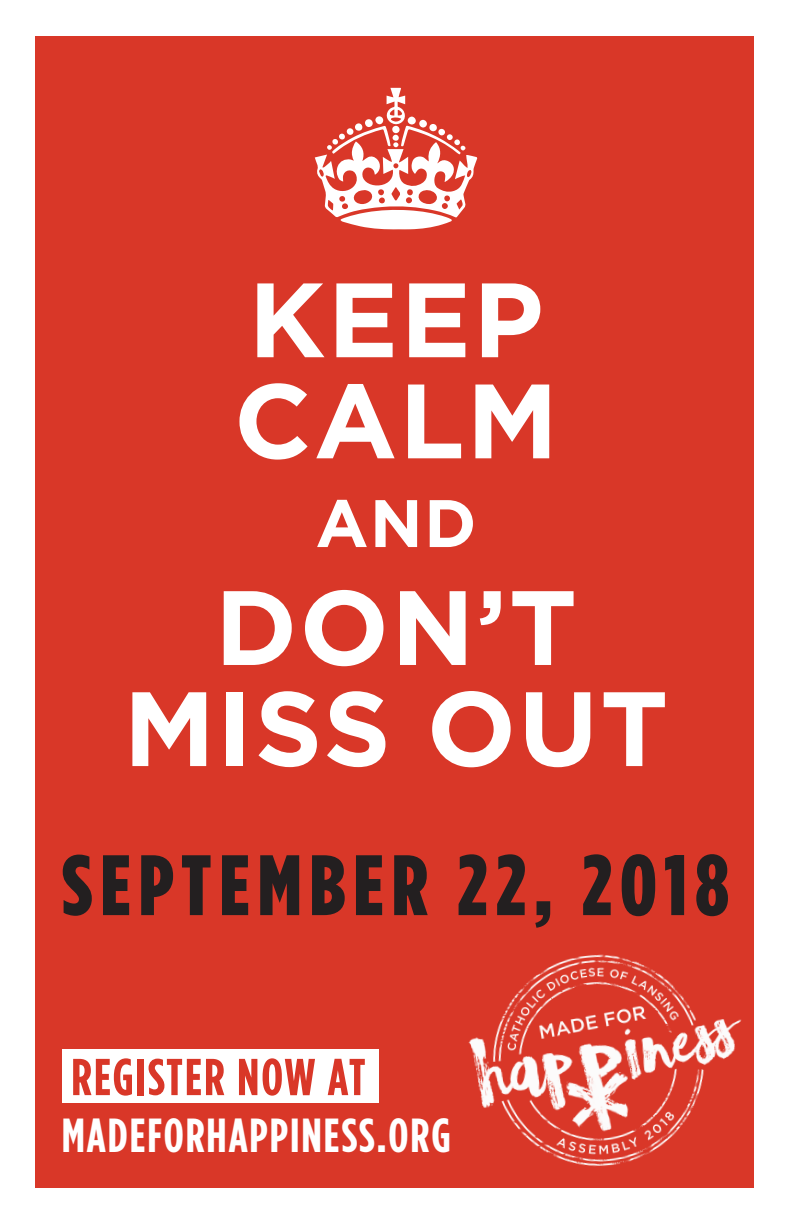
<style>
.page{position:relative;width:792px;height:1224px;background:#fff}
.page>*{position:absolute;margin:0;border:0;box-sizing:border-box;transform-origin:0 0}
.t1{font:700 105.4px "Gotham";letter-spacing:.02em;color:#fff}
.t2{font:900 85.5px "Gotham Condensed";letter-spacing:.095em;color:#231f20}
.t3{font:700 67px "Gotham";color:#fff}
.t4{font:700 51.8px "Gotham Condensed";letter-spacing:.04em;color:#d93728}
.t5{font:700 47.8px "Gotham Condensed";letter-spacing:.04em;color:#fff}
</style>
<div class="page">
<div style="left:36px;top:36px;width:718px;height:1152px;background:#d93728"></div>
<svg style="left:315px;top:88px;width:162px;height:142px"></svg>
<img style="left:468px;top:954px;width:274px;height:213px">
<div style="left:62px;top:1050px;width:317px;height:53px;background:#fff"></div>
<p class="t1" style="left:248px;top:250px;width:297px">KEEP</p>
<p class="t1" style="left:234px;top:351px;width:326px">CALM</p>
<p class="t3" style="left:316px;top:479px;width:162px">AND</p>
<p class="t1" style="left:215px;top:558px;width:364px">DON’T</p>
<p class="t1" style="left:124px;top:659px;width:546px">MISS OUT</p>
<p class="t2" style="left:62px;top:834px;width:669px">SEPTEMBER 22, 2018</p>
<p class="t4" style="left:71px;top:1047px;width:296px">REGISTER NOW AT</p>
<p class="t5" style="left:62px;top:1108px;width:391px">MADEFORHAPPINESS.ORG</p>
</div>
